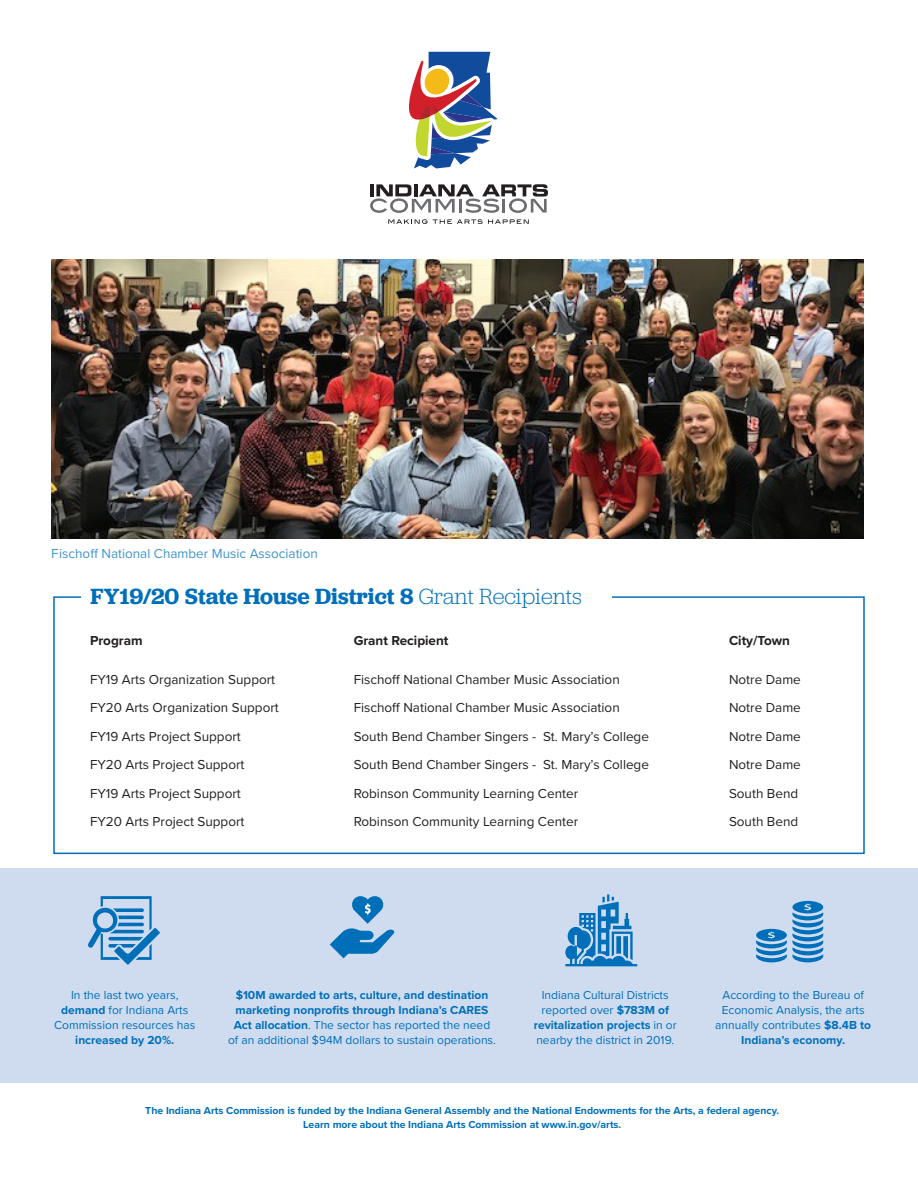
<style>
.page{position:relative;width:918px;height:1188px;background:#fff}
.page>*{position:absolute;margin:0;border:0;box-sizing:border-box;transform-origin:0 0}
.t1{font:600 22.95px "Jubilat";letter-spacing:-.005em;color:#006fba}
.bc{font:13.5px "Proxima Nova";color:#231f20}
.t2{font:13.5px "Proxima Nova";color:#006fba}
.t3{font:700 13.5px "Proxima Nova";color:#231f20}
.bc-2{font:12px/15px "Proxima Nova";color:#006fba;text-align:center}
.bc-3{font:700 12px/15px "Proxima Nova";color:#006fba;text-align:center}
.bc-4{font:700 10.5px/13.5px "Proxima Nova";color:#006fba;text-align:center}
.s1{font-weight:300}
.s2{font-weight:400}
.s3{font-weight:700}
</style>
<div class="page">
<svg style="left:370px;top:52px;width:178px;height:161px"></svg>
<svg style="left:388px;top:219px;width:141px;height:5px"></svg>
<div style="left:53px;top:596px;width:812px;height:258px;border:2px solid #006fba"></div>
<div style="left:81px;top:582px;width:531px;height:32px;background:#fff"></div>
<div style="left:0;top:868px;width:918px;height:215px;background:#cfdcef"></div>
<svg style="left:88px;top:896px;width:72px;height:69px"></svg>
<svg style="left:565px;top:894px;width:72px;height:72px"></svg>
<svg style="left:756px;top:901px;width:67px;height:61px"></svg>
<svg style="left:330px;top:896px;width:65px;height:62px"></svg>
<img style="left:52px;top:259px;width:811px;height:279px">
<p class="t2" style="left:52px;top:543px;width:268px">Fischoff National Chamber Music Association</p>
<p class="t1" style="left:91px;top:582px;width:493px">FY19/20 State House District 8 <span class="s1">Grant Recipients</span></p>
<p class="t3" style="left:354px;top:630px;width:96px">Grant Recipient</p>
<p class="bc" style="left:354px;top:669px;width:268px">Fischoff National Chamber Music Association</p>
<p class="bc" style="left:354px;top:698px;width:268px">Fischoff National Chamber Music Association</p>
<p class="bc" style="left:354px;top:726px;width:297px">South Bend Chamber Singers - St. Mary’s College</p>
<p class="bc" style="left:354px;top:755px;width:297px">South Bend Chamber Singers - St. Mary’s College</p>
<p class="bc" style="left:354px;top:783px;width:226px">Robinson Community Learning Center</p>
<p class="bc" style="left:354px;top:812px;width:226px">Robinson Community Learning Center</p>
<p class="t3" style="left:90px;top:630px;width:54px">Program</p>
<p class="bc" style="left:90px;top:669px;width:187px">FY19 Arts Organization Support</p>
<p class="bc" style="left:90px;top:698px;width:190px">FY20 Arts Organization Support</p>
<p class="bc" style="left:90px;top:726px;width:152px">FY19 Arts Project Support</p>
<p class="bc" style="left:90px;top:755px;width:156px">FY20 Arts Project Support</p>
<p class="bc" style="left:90px;top:783px;width:152px">FY19 Arts Project Support</p>
<p class="bc" style="left:90px;top:812px;width:156px">FY20 Arts Project Support</p>
<p class="t3" style="left:729px;top:630px;width:63px">City/Town</p>
<p class="bc" style="left:729px;top:669px;width:73px">Notre Dame</p>
<p class="bc" style="left:729px;top:698px;width:73px">Notre Dame</p>
<p class="bc" style="left:729px;top:726px;width:73px">Notre Dame</p>
<p class="bc" style="left:729px;top:755px;width:73px">Notre Dame</p>
<p class="bc" style="left:729px;top:783px;width:71px">South Bend</p>
<p class="bc" style="left:729px;top:812px;width:71px">South Bend</p>
<p class="bc-3" style="left:228px;top:987px;width:269px">$10M awarded to arts, culture, and destination marketing nonprofits through Indiana’s CARES Act allocation<span class="s2">. The sector has reported the need of an additional $94M dollars to sustain operations.</span></p>
<p class="bc-2" style="left:54px;top:987px;width:143px">In the last two years, <span class="s3">demand</span> for Indiana Arts<br>Commission resources has <span class="s3">increased by 20%.</span></p>
<p class="bc-2" style="left:534px;top:987px;width:145px">Indiana Cultural Districts reported over <span class="s3">$783M of revitalization projects</span> in or nearby the district in 2019.</p>
<p class="bc-2" style="left:715px;top:987px;width:157px">According to the Bureau of<br>Economic Analysis, the arts annually contributes <span class="s3">$8.4B to<br>Indiana’s economy.</span></p>
<p class="bc-4" style="left:145px;top:1104px;width:635px">The Indiana Arts Commission is funded by the Indiana General Assembly and the National Endowments for the Arts, a federal agency.<br>Learn more about the Indiana Arts Commission at www.in.gov/arts.</p>
</div>
